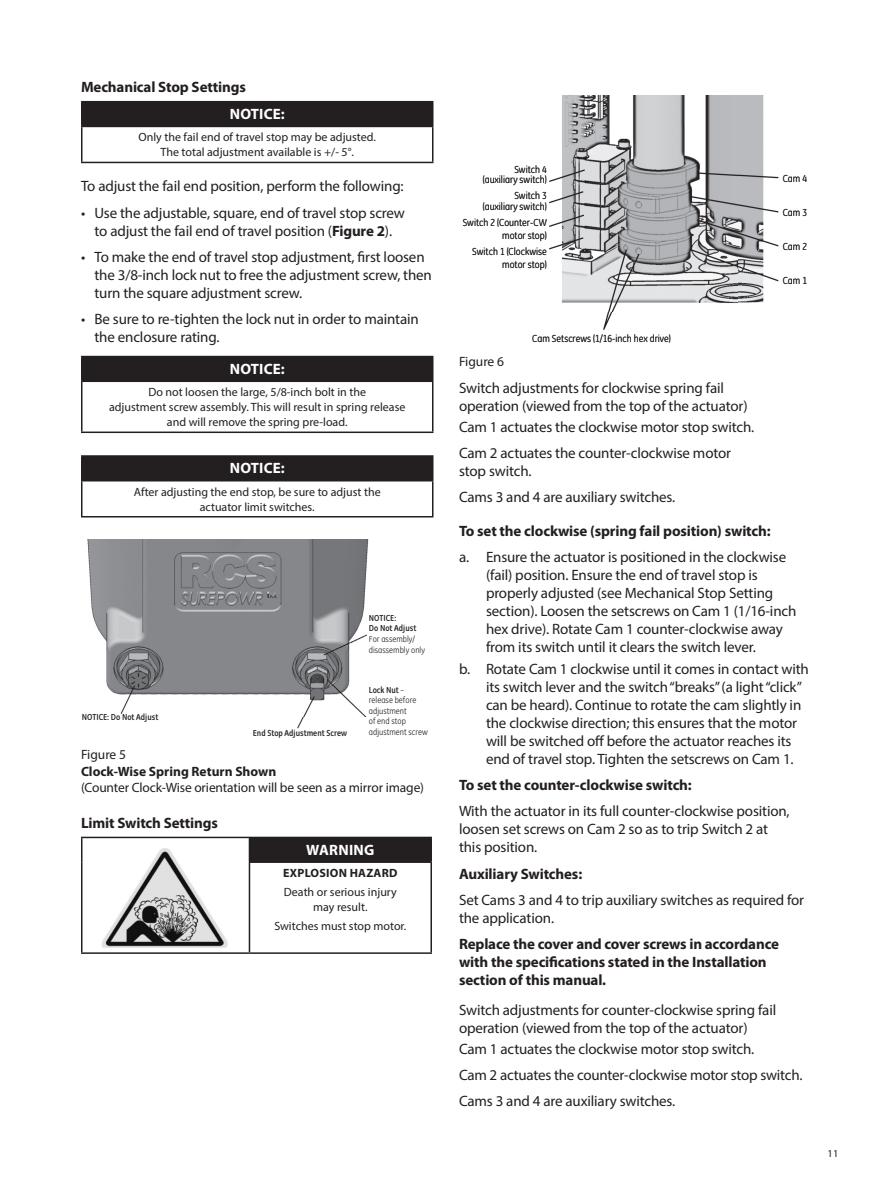
<style>
.page{position:relative;width:891px;height:1188px;background:#fff}
.page>*{position:absolute;margin:0;border:0;box-sizing:border-box;transform-origin:0 0}
.Numbered_Text{font:15px/18px "Myriad Pro";letter-spacing:-.01em;color:#231f20}
.Body_Copy{font:15px/18px "Myriad Pro";letter-spacing:-.01em;color:#231f20}
.bullets{font:15px/18px "Myriad Pro";letter-spacing:-.01em;color:#231f20}
.heading_3{font:15px/18px "Myriad Pro";letter-spacing:-.01em;color:#231f20}
.Body_Copy-2{font:700 15px/18px "Myriad Pro";letter-spacing:-.01em;color:#231f20}
.body_copy_space_befo{font:15px "Myriad Pro";letter-spacing:-.01em;color:#231f20}
.body_copy_space_befo-2{font:700 15px "Myriad Pro";letter-spacing:-.01em;color:#231f20}
.heading_2{font:700 15px "Myriad Pro";letter-spacing:-.01em;color:#231f20}
.notice_head{font:700 15px "Myriad Pro";letter-spacing:.01em;color:#fff}
.warning_reverse{font:700 15px "Myriad Pro";letter-spacing:.02em;color:#fff}
.figure_title_origina{font:13.5px "Myriad Pro";letter-spacing:-.01em;color:#231f20}
.figure_title_origina-2{font:700 13.5px "Myriad Pro";color:#231f20}
.figure_title{font:13.5px "Myriad Pro";color:#231f20}
.notice_text{font:12px/15px "Myriad Pro";color:#231f20;text-align:center}
.warning_text{font:12px/15px "Myriad Pro";color:#231f20;text-align:center}
.warning_title{font:700 12px "Myriad Pro";letter-spacing:.02em;color:#231f20}
.t1{font:10.5px "Myriad Pro";color:#231f20}
.t2{font:10.35px/10.4px "GE Inspira Cond";color:#231f20;text-align:right}
.t3{font:8.85px/10.6px "GE Inspira Cond";color:#231f20}
.t4{font:700 8.85px "GE Inspira Cond";color:#231f20}
.s1{font-weight:700}
</style>
<div class="page">
<div style="left:82px;top:102px;width:351px;height:24px;background:#231f20"></div>
<hr style="left:81px;top:101px;width:353px;height:1px;background:#231f20">
<svg style="left:81px;top:102px;width:1px;height:24px"></svg>
<hr style="left:432px;top:102px;width:2px;height:24px;background:#231f20">
<hr style="left:81px;top:126px;width:353px;height:1px;background:#231f20">
<hr style="left:81px;top:127px;width:1px;height:35px;background:#231f20">
<hr style="left:432px;top:127px;width:2px;height:35px;background:#231f20">
<hr style="left:81px;top:162px;width:353px;height:1px;background:#231f20">
<div style="left:82px;top:357px;width:351px;height:24px;background:#231f20"></div>
<hr style="left:81px;top:356px;width:353px;height:1px;background:#231f20">
<svg style="left:81px;top:357px;width:1px;height:24px"></svg>
<hr style="left:432px;top:357px;width:2px;height:24px;background:#231f20">
<hr style="left:81px;top:381px;width:353px;height:1px;background:#231f20">
<hr style="left:81px;top:382px;width:1px;height:50px;background:#231f20">
<hr style="left:432px;top:382px;width:2px;height:50px;background:#231f20">
<hr style="left:81px;top:432px;width:353px;height:1px;background:#231f20">
<div style="left:82px;top:456px;width:351px;height:25px;background:#231f20"></div>
<hr style="left:81px;top:455px;width:353px;height:2px;background:#231f20">
<svg style="left:81px;top:457px;width:1px;height:23px"></svg>
<hr style="left:432px;top:457px;width:2px;height:23px;background:#231f20">
<hr style="left:81px;top:480px;width:353px;height:2px;background:#231f20">
<hr style="left:81px;top:482px;width:1px;height:34px;background:#231f20">
<hr style="left:432px;top:482px;width:2px;height:34px;background:#231f20">
<hr style="left:81px;top:516px;width:353px;height:2px;background:#231f20">
<img style="left:87px;top:539px;width:282px;height:190px">
<div style="left:249px;top:837px;width:182px;height:25px;background:#231f20"></div>
<hr style="left:81px;top:837px;width:168px;height:1px;background:#231f20">
<svg style="left:81px;top:838px;width:1px;height:24px"></svg>
<hr style="left:249px;top:837px;width:183px;height:1px;background:#231f20">
<hr style="left:430px;top:838px;width:2px;height:23px;background:#231f20">
<hr style="left:81px;top:862px;width:1px;height:90px;background:#231f20">
<hr style="left:249px;top:861px;width:183px;height:2px;background:#231f20">
<hr style="left:249px;top:863px;width:1px;height:89px;background:#231f20">
<hr style="left:430px;top:863px;width:2px;height:89px;background:#231f20">
<hr style="left:81px;top:952px;width:168px;height:2px;background:#231f20">
<hr style="left:249px;top:952px;width:183px;height:2px;background:#231f20">
<img style="left:102px;top:848px;width:126px;height:99px">
<img style="left:549px;top:95px;width:230px;height:235px">
<p class="heading_2" style="left:81px;top:77px;width:166px">Mechanical Stop Settings</p>
<p class="notice_head" style="left:230px;top:104px;width:56px">NOTICE:</p>
<p class="notice_text" style="left:138px;top:130px;width:239px">Only the fail end of travel stop may be adjusted.<br>The total adjustment available is +/- 5°.</p>
<p class="body_copy_space_befo" style="left:81px;top:177px;width:324px">To adjust the fail end position, perform the following:</p>
<p class="bullets" style="left:81px;top:203px;width:325px;text-align:center">• Use the adjustable, square, end of travel stop screw to adjust the fail end of travel position (<span class="s1">Figure 2</span>).</p>
<p class="bullets" style="left:94px;top:247px;width:339px;text-indent:-14px">• To make the end of travel stop adjustment, first loosen the 3/8-inch lock nut to free the adjustment screw, then turn the square adjustment screw.</p>
<p class="bullets" style="left:94px;top:309px;width:326px;text-indent:-14px">• Be sure to re-tighten the lock nut in order to maintain the enclosure rating.</p>
<p class="notice_head" style="left:230px;top:359px;width:56px">NOTICE:</p>
<p class="notice_text" style="left:109px;top:385px;width:298px">Do not loosen the large, 5/8-inch bolt in the<br>adjustment screw assembly. This will result in spring release and will remove the spring pre-load.</p>
<p class="notice_head" style="left:230px;top:458px;width:56px">NOTICE:</p>
<p class="notice_text" style="left:134px;top:484px;width:248px">After adjusting the end stop, be sure to adjust the actuator limit switches.</p>
<p class="t4" style="left:82px;top:712px;width:78px">NOTICE: Do Not Adjust</p>
<p class="t4" style="left:253px;top:728px;width:96px">End Stop Adjustment Screw</p>
<p class="t3" style="left:369px;top:612px;width:58px"><span class="s1">NOTICE:<br>Do Not Adjust<br></span>For assembly/ disassembly only</p>
<p class="t3" style="left:369px;top:684px;width:61px"><span class="s1">Lock Nut</span> – release before adjustment<br>of end stop adjustment screw</p>
<p class="figure_title_origina" style="left:81px;top:746px;width:47px">Figure 5</p>
<p class="figure_title_origina-2" style="left:81px;top:762px;width:197px">Clock-Wise Spring Return Shown</p>
<p class="figure_title_origina" style="left:81px;top:779px;width:345px">(Counter Clock-Wise orientation will be seen as a mirror image)</p>
<p class="heading_2" style="left:81px;top:813px;width:139px">Limit Switch Settings</p>
<p class="warning_reverse" style="left:306px;top:840px;width:70px">WARNING</p>
<p class="warning_title" style="left:283px;top:865px;width:116px">EXPLOSION HAZARD</p>
<p class="warning_text" style="left:284px;top:885px;width:114px">Death or serious injury may result.</p>
<p class="warning_text" style="left:274px;top:919px;width:134px">Switches must stop motor.</p>
<p class="t2" style="left:483px;top:164px;width:66px">Switch 4 (auxiliary switch)</p>
<p class="t2" style="left:483px;top:191px;width:66px">Switch 3 (auxiliary switch)</p>
<p class="t2" style="left:463px;top:217px;width:86px;line-height:12.5px">Switch 2 (Counter-CW motor stop)</p>
<p class="t2" style="left:472px;top:246px;width:76px;line-height:12.5px">Switch 1 (Clockwise motor stop)</p>
<p class="t2" style="left:532px;top:333px;width:140px">Cam Setscrews (1/16-inch hex drive)</p>
<p class="t2" style="left:783px;top:173px;width:26px">Cam 4</p>
<p class="t2" style="left:783px;top:207px;width:26px">Cam 3</p>
<p class="t2" style="left:783px;top:241px;width:26px">Cam 2</p>
<p class="t2" style="left:783px;top:276px;width:26px">Cam 1</p>
<p class="figure_title" style="left:459px;top:353px;width:47px">Figure 6</p>
<p class="heading_3" style="left:459px;top:379px;width:290px">Switch adjustments for clockwise spring fail operation (viewed from the top of the actuator)</p>
<p class="Body_Copy" style="left:459px;top:417px;width:297px">Cam 1 actuates the clockwise motor stop switch.</p>
<p class="Body_Copy" style="left:459px;top:444px;width:274px">Cam 2 actuates the counter-clockwise motor stop switch.</p>
<p class="Body_Copy" style="left:459px;top:488px;width:218px">Cams 3 and 4 are auxiliary switches.</p>
<p class="body_copy_space_befo-2" style="left:459px;top:521px;width:313px">To set the clockwise (spring fail position) switch:</p>
<p class="Numbered_Text" style="left:486px;top:548px;width:312px;text-indent:-27px">a. Ensure the actuator is positioned in the clockwise (fail) position. Ensure the end of travel stop is properly adjusted (see Mechanical Stop Setting section). Loosen the setscrews on Cam 1 (1/16-inch hex drive). Rotate Cam 1 counter-clockwise away from its switch until it clears the switch lever.</p>
<p class="Numbered_Text" style="left:486px;top:660px;width:324px;text-indent:-27px">b. Rotate Cam 1 clockwise until it comes in contact with its switch lever and the switch “breaks” (a light “click” can be heard). Continue to rotate the cam slightly in the clockwise direction; this ensures that the motor will be switched off before the actuator reaches its end of travel stop. Tighten the setscrews on Cam 1.</p>
<p class="Body_Copy-2" style="left:459px;top:776px;width:234px">To set the counter-clockwise switch:</p>
<p class="Body_Copy" style="left:459px;top:802px;width:332px">With the actuator in its full counter-clockwise position, loosen set screws on Cam 2 so as to trip Switch 2 at this position.</p>
<p class="Body_Copy-2" style="left:459px;top:864px;width:125px">Auxiliary Switches:</p>
<p class="Body_Copy" style="left:459px;top:890px;width:347px">Set Cams 3 and 4 to trip auxiliary switches as required for the application.</p>
<p class="Body_Copy-2" style="left:459px;top:934px;width:322px">Replace the cover and cover screws in accordance with the specifications stated in the Installation section of this manual.</p>
<p class="heading_3" style="left:459px;top:1001px;width:319px">Switch adjustments for counter-clockwise spring fail operation (viewed from the top of the actuator)</p>
<p class="Body_Copy" style="left:459px;top:1040px;width:297px">Cam 1 actuates the clockwise motor stop switch.</p>
<p class="Body_Copy" style="left:459px;top:1066px;width:345px">Cam 2 actuates the counter-clockwise motor stop switch.</p>
<p class="Body_Copy" style="left:459px;top:1092px;width:218px">Cams 3 and 4 are auxiliary switches.</p>
<p class="t1" style="left:828px;top:1147px;width:12px">11</p>
</div>
